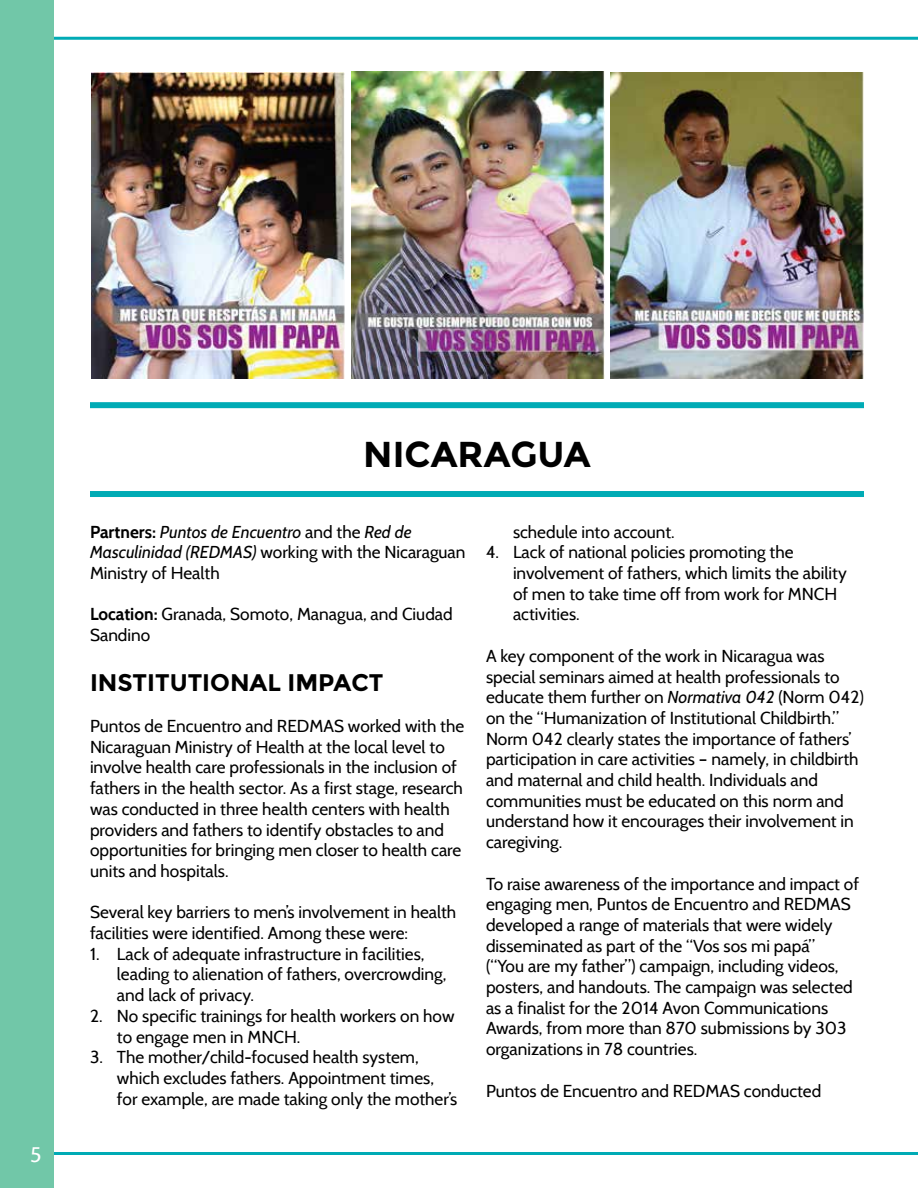
<style>
.page{position:relative;width:918px;height:1188px;background:#fff}
.page>*{position:absolute;margin:0;border:0;box-sizing:border-box;transform-origin:0 0}
.t1{font:700 36px "Montserrat";color:#000}
.t2{font:700 24px "Montserrat";color:#000}
.t3{font:21px "Cabin";color:#fff}
.t4{font:17.25px/20.7px "Cabin";color:#000}
.s1{font-weight:700}
.s2{font-style:italic}
</style>
<div class="page">
<hr style="left:0;top:1152px;width:918px;height:3px;background:#00abb5">
<hr style="left:0;top:37px;width:918px;height:3px;background:#00abb5">
<div style="left:0;top:0;width:54px;height:1188px;background:#71c7a8"></div>
<div style="left:90px;top:491px;width:774px;height:6px;background:#00abb5"></div>
<div style="left:90px;top:402px;width:774px;height:6px;background:#00abb5"></div>
<img style="left:91px;top:72px;width:254px;height:306px">
<img style="left:611px;top:72px;width:253px;height:306px">
<img style="left:351px;top:72px;width:253px;height:306px">
<p class="t3" style="left:30px;top:1142px;width:13px">5</p>
<h1 class="t1" style="left:363px;top:433px;width:229px">NI CARAGUA</h1>
<p class="t4" style="left:90px;top:521px;width:377px"><span class="s1">Partners:</span> <span class="s2">Puntos de Encuentro</span> and the <span class="s2">Red de<br>Masculinidad (REDMAS)</span> working with the Nicaraguan<br>Ministry of Health</p>
<p class="t4" style="left:90px;top:604px;width:364px"><span class="s1">Location:</span> Granada, Somoto, Managua, and Ciudad<br>Sandino</p>
<h2 class="t2" style="left:90px;top:668px;width:295px">INSTITUTIONAL IMPACT</h2>
<p class="t4" style="left:90px;top:716px;width:376px">Puntos de Encuentro and REDMAS worked with the Nicaraguan Ministry of Health at the local level to involve health care professionals in the inclusion of fathers in the health sector. As a first stage, research was conducted in three health centers with health providers and fathers to identify obstacles to and opportunities for bringing men closer to health care units and hospitals.</p>
<p class="t4" style="left:90px;top:902px;width:368px">Several key barriers to men’s involvement in health facilities were identified. Among these were:</p>
<p class="t4" style="left:117px;top:943px;width:331px;text-indent:-27px">1. Lack of adequate infrastructure in facilities, leading to alienation of fathers, overcrowding, and lack of privacy.</p>
<p class="t4" style="left:117px;top:1005px;width:339px;text-indent:-27px">2. No specific trainings for health workers on how to engage men in MNCH.</p>
<p class="t4" style="left:117px;top:1047px;width:342px;text-indent:-27px">3. The mother/child-focused health system, which excludes fathers. Appointment times, for example, are made taking only the mother’s</p>
<p class="t4" style="left:513px;top:521px;width:163px">schedule into account.</p>
<p class="t4" style="left:513px;top:542px;width:335px;text-indent:-27px">4. Lack of national policies promoting the involvement of fathers, which limits the ability of men to take time off from work for MNCH activities.</p>
<p class="t4" style="left:486px;top:645px;width:380px">A key component of the work in Nicaragua was special seminars aimed at health professionals to educate them further on <span class="s2">Normativa 042</span> (Norm 042) on the “Humanization of Institutional Childbirth.” Norm 042 clearly states the importance of fathers’ participation in care activities – namely, in childbirth and maternal and child health. Individuals and communities must be educated on this norm and understand how it encourages their involvement in caregiving.</p>
<p class="t4" style="left:486px;top:873px;width:375px">To raise awareness of the importance and impact of engaging men, Puntos de Encuentro and REDMAS developed a range of materials that were widely disseminated as part of the “Vos sos mi papá”<br>(“You are my father”) campaign, including videos, posters, and handouts. The campaign was selected as a finalist for the 2014 Avon Communications Awards, from more than 870 submissions by 303 organizations in 78 countries.</p>
<p class="t4" style="left:486px;top:1080px;width:337px">Puntos de Encuentro and REDMAS conducted</p>
</div>
